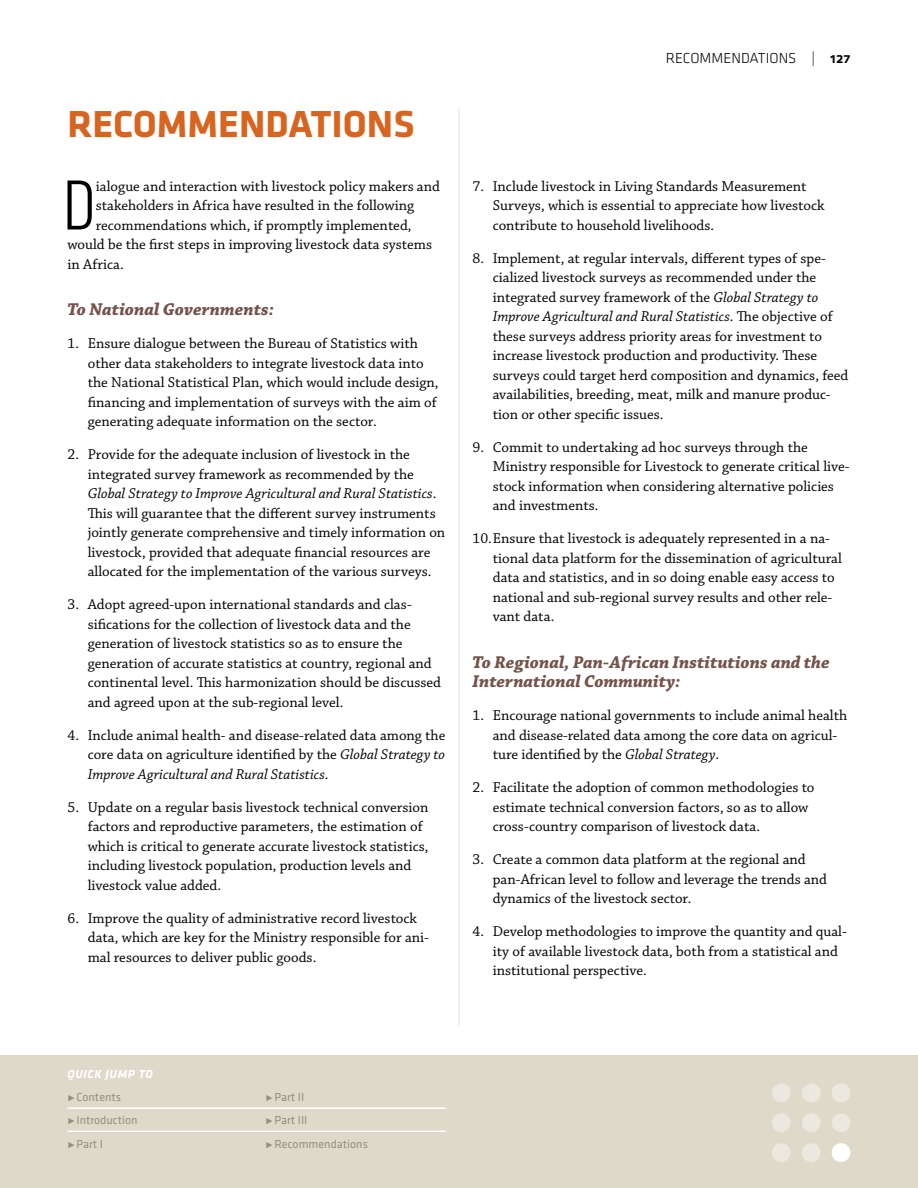
<style>
.page{position:relative;width:918px;height:1188px;background:#fff}
.page>*{position:absolute;margin:0;border:0;box-sizing:border-box;transform-origin:0 0}
.T1_with_DROP{font:300 condensed 73.5px "Klavika";color:#000}
.H2_span{font:700 39px "Klavika";color:#d8651f}
.H6_variant{font:italic 700 18px/19.5px "Chaparral Pro";color:#73534a}
.T1_with_DROP-2{font:15px/19.5px "Chaparral Pro";color:#000}
.t1{font:300 15px "Klavika";color:#000}
.t2{font:12px "Klavika";color:#98907c}
.t3{font:italic 700 12px "Klavika";letter-spacing:.05em;color:#fff}
.s1{font-style:italic}
.s2{font-weight:500}
</style>
<div class="page">
<div style="left:0;top:1055px;width:918px;height:133px;background:#ded9c9"></div>
<div style="left:772px;top:1083px;width:19px;height:19px;background:#ebe8df;border-radius:50%"></div>
<div style="left:772px;top:1113px;width:19px;height:19px;background:#ebe8df;border-radius:50%"></div>
<div style="left:772px;top:1143px;width:19px;height:19px;background:#ebe8df;border-radius:50%"></div>
<div style="left:802px;top:1083px;width:19px;height:19px;background:#ebe8df;border-radius:50%"></div>
<div style="left:802px;top:1113px;width:19px;height:19px;background:#ebe8df;border-radius:50%"></div>
<div style="left:802px;top:1143px;width:19px;height:19px;background:#ebe8df;border-radius:50%"></div>
<div style="left:832px;top:1083px;width:18px;height:19px;background:#ebe8df;border-radius:50%"></div>
<div style="left:832px;top:1113px;width:18px;height:19px;background:#ebe8df;border-radius:50%"></div>
<div style="left:832px;top:1143px;width:18px;height:19px;background:#fff;border-radius:50%"></div>
<hr style="left:458px;top:108px;width:2px;height:918px;background:#eeece4">
<hr style="left:68px;top:1107px;width:378px;height:2px;background:#fff">
<hr style="left:68px;top:1131px;width:378px;height:1px;background:#fff">
<p class="H2_span" style="left:68px;top:96px;width:349px">RECOMMENDATIONS</p>
<p class="T1_with_DROP" style="left:63px;top:165px;width:35px">D</p>
<p class="T1_with_DROP-2" style="left:96px;top:177px;width:346px">ialogue and interaction with livestock policy makers and</p>
<p class="T1_with_DROP-2" style="left:96px;top:196px;width:320px">stakeholders in Africa have resulted in the following</p>
<p class="T1_with_DROP-2" style="left:96px;top:216px;width:317px">recommendations which, if promptly implemented,</p>
<p class="T1_with_DROP-2" style="left:67px;top:235px;width:366px">would be the first steps in improving livestock data systems</p>
<p class="T1_with_DROP-2" style="left:67px;top:255px;width:58px">in Africa.</p>
<p class="H6_variant" style="left:68px;top:300px;width:208px">To National Governments:</p>
<p class="T1_with_DROP-2" style="left:88px;top:334px;width:352px;text-indent:-20px">1. Ensure dialogue between the Bureau of Statistics with other data stakeholders to integrate livestock data into the National Statistical Plan, which would include design, financing and implementation of surveys with the aim of generating adequate information on the sector.</p>
<p class="T1_with_DROP-2" style="left:88px;top:445px;width:359px;text-indent:-20px">2. Provide for the adequate inclusion of livestock in the integrated survey framework as recommended by the <span class="s1">Global Strategy to Improve Agricultural and Rural Statistics</span>.<br>This will guarantee that the different survey instruments jointly generate comprehensive and timely information on livestock, provided that adequate financial resources are allocated for the implementation of the various surveys.</p>
<p class="T1_with_DROP-2" style="left:88px;top:595px;width:355px;text-indent:-20px">3. Adopt agreed-upon international standards and clas&shy;sifications for the collection of livestock data and the generation of livestock statistics so as to ensure the generation of accurate statistics at country, regional and continental level. This harmonization should be discussed and agreed upon at the sub-regional level.</p>
<p class="T1_with_DROP-2" style="left:88px;top:726px;width:359px;text-align:justify;text-indent:-20px">4. Include animal health- and disease-related data among the core data on agriculture identified by the <span class="s1">Global Strategy to Improve Agricultural and Rural Statistics</span>.</p>
<p class="T1_with_DROP-2" style="left:88px;top:798px;width:342px;text-indent:-20px">5. Update on a regular basis livestock technical conversion factors and reproductive parameters, the estimation of which is critical to generate accurate livestock statistics, including livestock population, production levels and livestock value added.</p>
<p class="T1_with_DROP-2" style="left:88px;top:909px;width:343px;text-indent:-20px">6. Improve the quality of administrative record livestock data, which are key for the Ministry responsible for ani&shy;mal resources to deliver public goods.</p>
<p class="t1" style="left:666px;top:49px;width:186px">RECOMMENDATIONS | <span class="s2">127</span></p>
<p class="T1_with_DROP-2" style="left:493px;top:177px;width:333px;text-indent:-20px">7. Include livestock in Living Standards Measurement<br>Surveys, which is essential to appreciate how livestock contribute to household livelihoods.</p>
<p class="T1_with_DROP-2" style="left:493px;top:249px;width:357px;text-indent:-20px">8. Implement, at regular intervals, different types of spe&shy;cialized livestock surveys as recommended under the integrated survey framework of the <span class="s1">Global Strategy to Improve Agricultural and Rural Statistics</span>. The objective of these surveys address priority areas for investment to increase livestock production and productivity. These surveys could target herd composition and dynamics, feed availabilities, breeding, meat, milk and manure produc&shy;tion or other specific issues.</p>
<p class="T1_with_DROP-2" style="left:493px;top:438px;width:358px;text-indent:-20px">9. Commit to undertaking ad hoc surveys through the Ministry responsible for Livestock to generate critical live&shy;stock information when considering alternative policies and investments.</p>
<p class="T1_with_DROP-2" style="left:493px;top:529px;width:351px;text-indent:-20px">10.Ensure that livestock is adequately represented in a na&shy;tional data platform for the dissemination of agricultural data and statistics, and in so doing enable easy access to national and sub-regional survey results and other rele&shy;vant data.</p>
<p class="H6_variant" style="left:472px;top:653px;width:359px">To Regional, Pan-African Institutions and the<br>International Community:</p>
<p class="T1_with_DROP-2" style="left:493px;top:706px;width:356px;text-indent:-20px">1. Encourage national governments to include animal health and disease-related data among the core data on agricul&shy;ture identified by the <span class="s1">Global Strategy</span>.</p>
<p class="T1_with_DROP-2" style="left:493px;top:778px;width:323px;text-indent:-20px">2. Facilitate the adoption of common methodologies to estimate technical conversion factors, so as to allow cross-country comparison of livestock data.</p>
<p class="T1_with_DROP-2" style="left:493px;top:850px;width:336px;text-indent:-20px">3. Create a common data platform at the regional and pan-African level to follow and leverage the trends and dynamics of the livestock sector.</p>
<p class="T1_with_DROP-2" style="left:493px;top:922px;width:355px;text-indent:-20px">4. Develop methodologies to improve the quantity and qual&shy;ity of available livestock data, both from a statistical and institutional perspective.</p>
<p class="t3" style="left:68px;top:1065px;width:87px">QUICK JUMP TO</p>
<p class="t2" style="left:68px;top:1089px;width:55px">•Contents</p>
<p class="t2" style="left:68px;top:1112px;width:72px">•Introduction</p>
<p class="t2" style="left:68px;top:1136px;width:37px">•Part I</p>
<p class="t2" style="left:266px;top:1089px;width:40px">•Part II</p>
<p class="t2" style="left:266px;top:1112px;width:43px">•Part III</p>
<p class="t2" style="left:266px;top:1136px;width:104px">•Recommendations</p>
</div>
